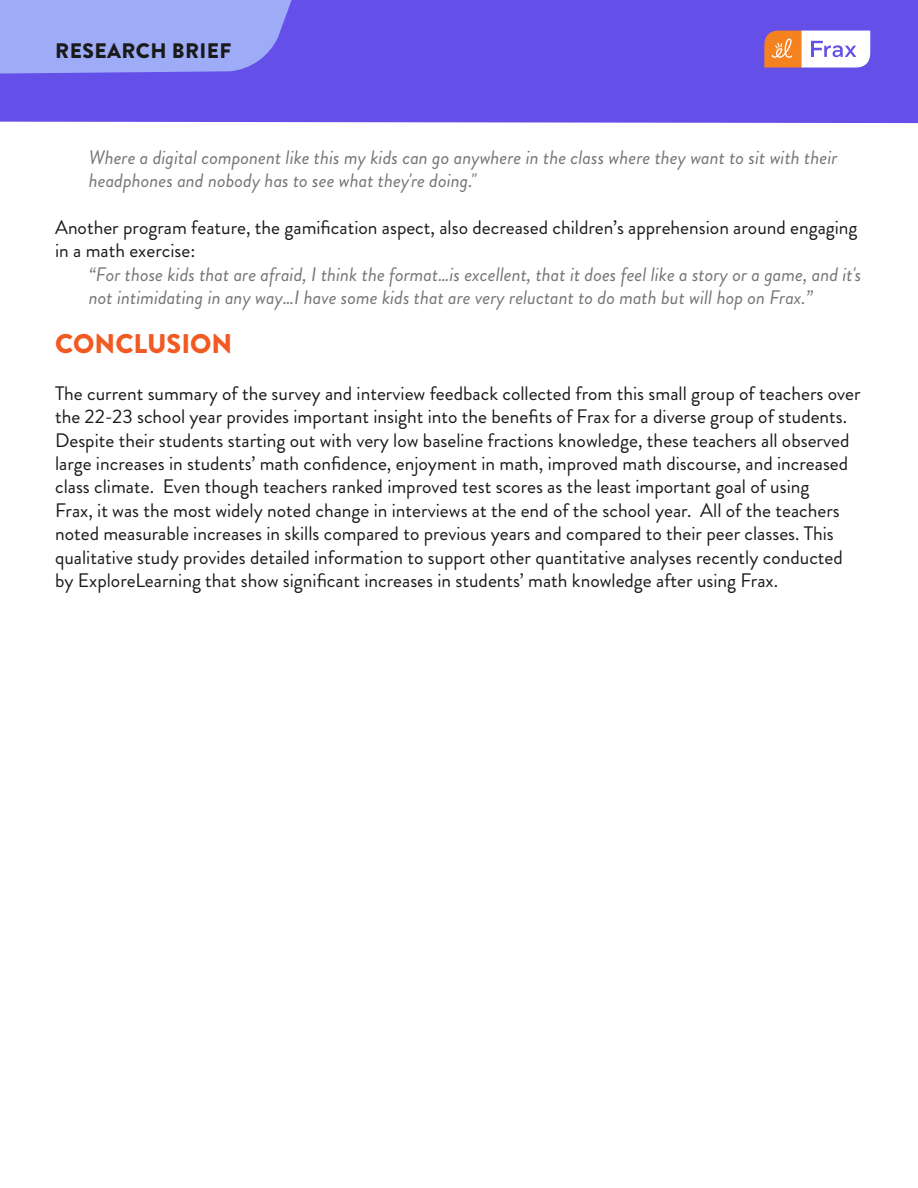
<style>
.page{position:relative;width:918px;height:1188px;background:#fff}
.page>*{position:absolute;margin:0;border:0;box-sizing:border-box;transform-origin:0 0}
.t1{font:900 27px "Brandon Grotesque";color:#f15a22}
.t2{font:900 21px "Brandon Grotesque";letter-spacing:.02em;color:#1a1a1a}
.t3{font:19.5px/23.4px "Brandon Grotesque";color:#1a1a1a}
.t4{font:italic 19.5px/23.4px "Brandon Grotesque";color:#757575}
</style>
<div class="page">
<div style="left:0;top:0;width:918px;height:123px;background:#6450e8"></div>
<svg style="left:0;top:0;width:386px;height:76px;background:#8b8ef2"></svg>
<svg style="left:764px;top:31px;width:106px;height:37px"></svg>
<p class="t2" style="left:55px;top:36px;width:178px">RESEARCH BRIEF</p>
<p class="t4" style="left:89px;top:146px;width:750px">Where a digital component like this my kids can go anywhere in the class where they want to sit with their headphones and nobody has to see what they're doing."</p>
<p class="t3" style="left:55px;top:216px;width:804px">Another program feature, the gamification aspect, also decreased children’s apprehension around engaging in a math exercise:</p>
<p class="t4" style="left:89px;top:263px;width:774px">“For those kids that are afraid, I think the format…is excellent, that it does feel like a story or a game, and it's not intimidating in any way…I have some kids that are very reluctant to do math but will hop on Frax.”</p>
<p class="t1" style="left:55px;top:325px;width:179px">CONCLUSION</p>
<p class="t3" style="left:55px;top:382px;width:807px">The current summary of the survey and interview feedback collected from this small group of teachers over the 22-23 school year provides important insight into the benefits of Frax for a diverse group of students.<br>Despite their students starting out with very low baseline fractions knowledge, these teachers all observed large increases in students’ math confidence, enjoyment in math, improved math discourse, and increased class climate. Even though teachers ranked improved test scores as the least important goal of using<br>Frax, it was the most widely noted change in interviews at the end of the school year. All of the teachers noted measurable increases in skills compared to previous years and compared to their peer classes. This qualitative study provides detailed information to support other quantitative analyses recently conducted by ExploreLearning that show significant increases in students’ math knowledge after using Frax.</p>
</div>
